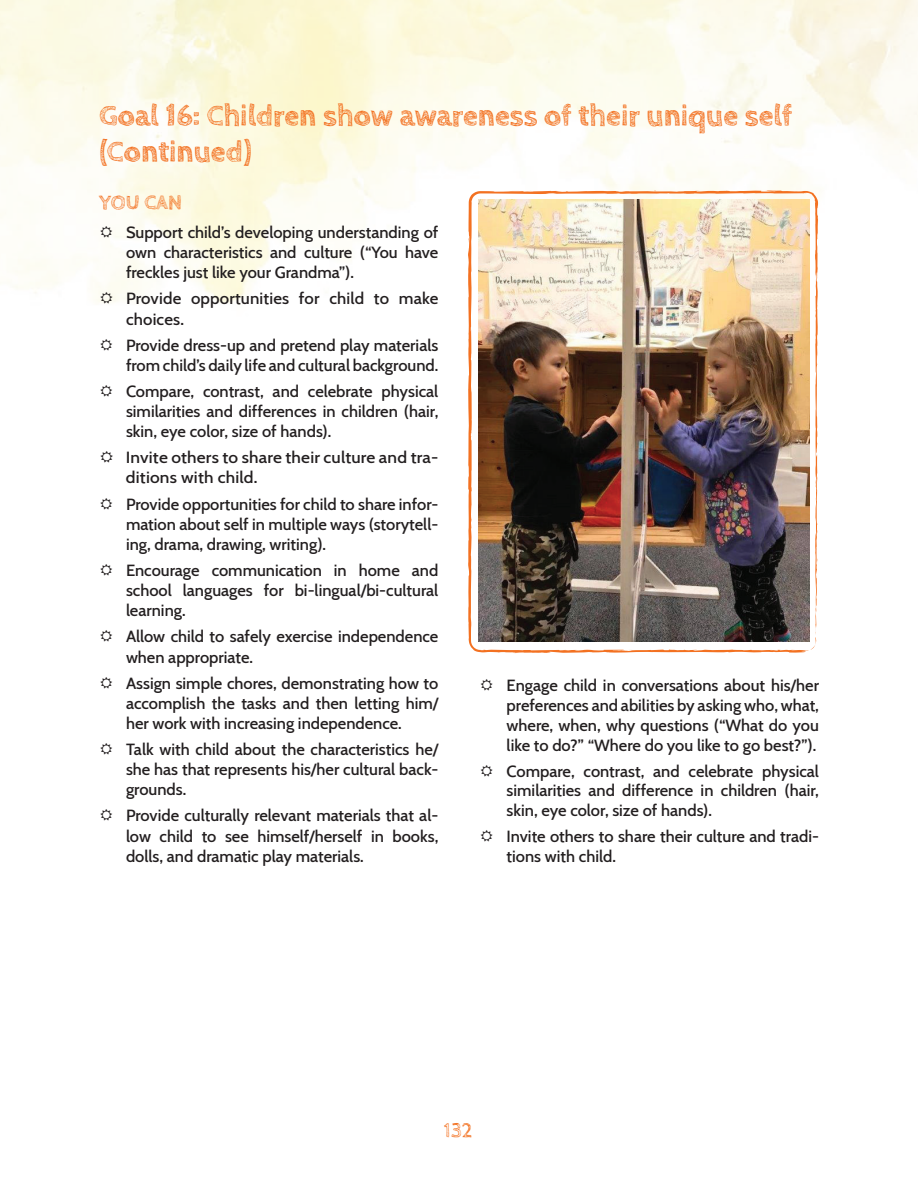
<style>
.page{position:relative;width:918px;height:1188px;background:#fff}
.page>*{position:absolute;margin:0;border:0;box-sizing:border-box;transform-origin:0 0}
.t1{font:700 30px/36px "Cabin Sketch";color:#f37121}
.t2{font:700 21px "Cabin Sketch";color:#f37121}
.t3{font:21px "Cabin Sketch";color:#f37121}
.t4{font:500 16.5px/20.1px "Cabin";color:#231f20;text-align:justify}
.t5{font:500 16.5px/20.1px "Cabin";color:#231f20;scale:1.05 1}
</style>
<div class="page">
<img style="left:468px;top:190px;width:350px;height:463px">
<svg style="left:816px;top:477px;width:2px;height:7px"></svg>
<svg style="left:679px;top:191px;width:8px;height:4px"></svg>
<svg style="left:816px;top:274px;width:2px;height:13px"></svg>
<svg style="left:805px;top:630px;width:11px;height:22px"></svg>
<svg style="left:815px;top:592px;width:3px;height:21px"></svg>
<svg style="left:817px;top:553px;width:1px;height:12px"></svg>
<svg style="left:815px;top:523px;width:3px;height:13px"></svg>
<svg style="left:647px;top:191px;width:13px;height:4px"></svg>
<svg style="left:100px;top:292px;width:12px;height:12px"></svg>
<h1 class="t1" style="left:99px;top:99px;width:695px">Goal 16: Children show awareness of their unique self (Continued)</h1>
<p class="t2" style="left:99px;top:191px;width:85px">YOU CAN</p>
<p class="t4" style="left:126px;top:221px;width:314px">Support child’s developing understanding of own characteristics and culture (“You have freckles just like your Grandma”).</p>
<p class="t4" style="left:126px;top:287px;width:314px">Provide opportunities for child to make choices.</p>
<p class="t4" style="left:126px;top:334px;width:314px">Provide dress-up and pretend play materials from child’s daily life and cultural background.</p>
<p class="t4" style="left:126px;top:380px;width:314px">Compare, contrast, and celebrate physical similarities and differences in children (hair, skin, eye color, size of hands).</p>
<p class="t5" style="left:126px;top:446px;width:299px">Invite others to share their culture and tra&shy;ditions with child.</p>
<p class="t4" style="left:126px;top:493px;width:314px">Provide opportunities for child to share infor&shy;mation about self in multiple ways (storytell&shy;ing, drama, drawing, writing).</p>
<p class="t4" style="left:126px;top:559px;width:314px">Encourage communication in home and school languages for bi-lingual/bi-cultural learning.</p>
<p class="t4" style="left:126px;top:625px;width:314px">Allow child to safely exercise independence when appropriate.</p>
<p class="t4" style="left:126px;top:672px;width:314px">Assign simple chores, demonstrating how to accomplish the tasks and then letting him/ her work with increasing independence.</p>
<p class="t4" style="left:126px;top:738px;width:314px">Talk with child about the characteristics he/ she has that represents his/her cultural back&shy;grounds.</p>
<p class="t4" style="left:126px;top:805px;width:314px">Provide culturally relevant materials that al&shy;low child to see himself/herself in books, dolls, and dramatic play materials.</p>
<p class="t4" style="left:507px;top:675px;width:314px">Engage child in conversations about his/her preferences and abilities by asking who, what, where, when, why questions (“What do you like to do?” “Where do you like to go best?”).</p>
<p class="t4" style="left:507px;top:760px;width:314px">Compare, contrast, and celebrate physical similarities and difference in children (hair, skin, eye color, size of hands).</p>
<p class="t4" style="left:507px;top:825px;width:314px">Invite others to share their culture and tradi&shy;tions with child.</p>
<p class="t3" style="left:443px;top:1119px;width:31px">132</p>
</div>
